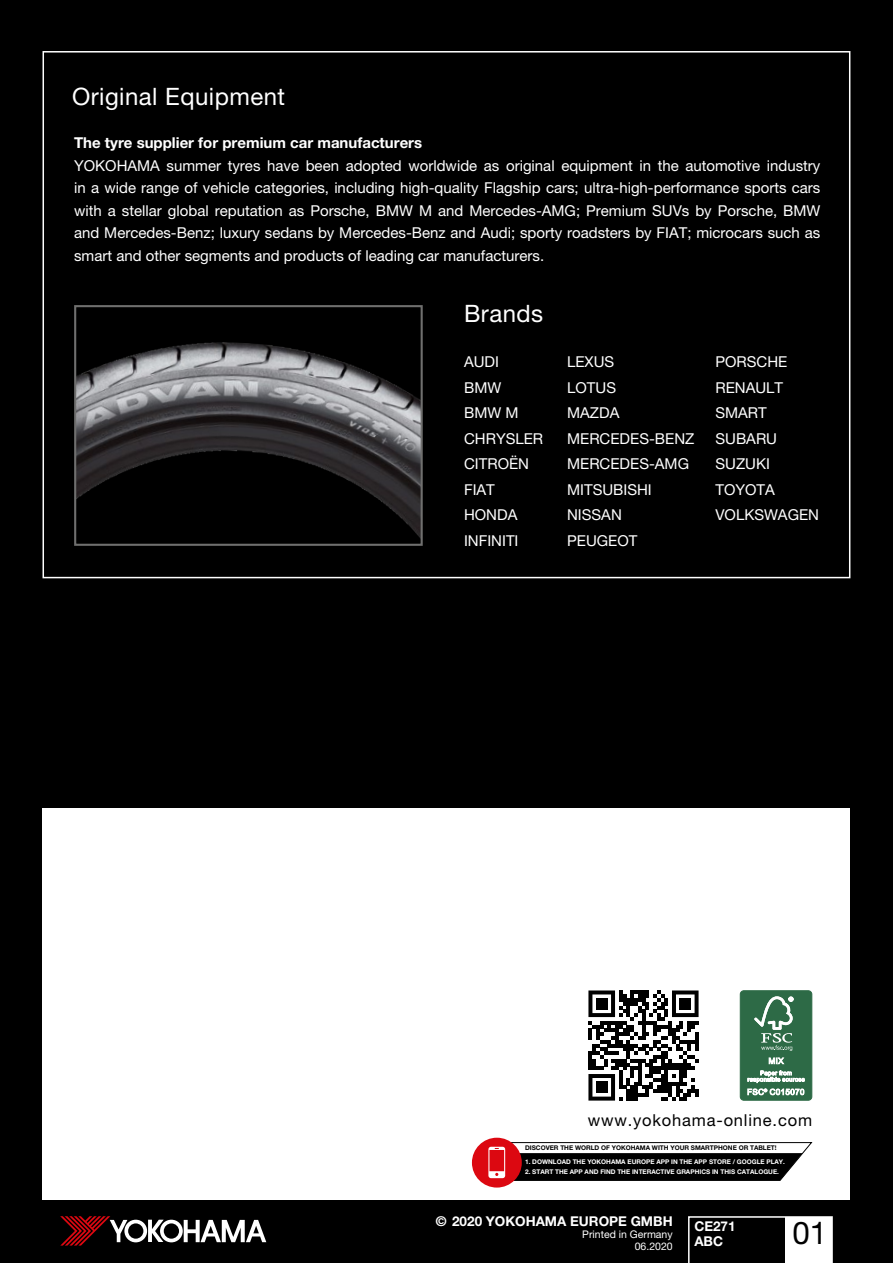
<style>
.page{position:relative;width:893px;height:1263px;background:#000}
.page>*{position:absolute;margin:0;border:0;box-sizing:border-box;transform-origin:0 0}
.t1{font:31.2px "Helvetica Neue LT Pro";color:#000}
.t2{font:24px "Helvetica Neue LT Pro";letter-spacing:.02em;color:#fff}
.t3{font:16.5px "Helvetica Neue LT Pro";letter-spacing:.05em;color:#000}
.t4{font:15px/25.5px "Helvetica Neue LT Pro";color:#fff}
.t5{font:700 15px "Helvetica Neue LT Pro";color:#fff}
.t6{font:700 13.5px/15px "Helvetica Neue LT Pro";color:#fff}
.t7{font:10.5px/12px "Helvetica Neue LT Pro";color:#fff;text-align:right}
.t8{font:700 6.45px "Helvetica Neue LT Pro";color:#fff}
.t9{font:700 6.45px "Helvetica Neue LT Pro";color:#000}
</style>
<div class="page">
<svg style="left:688px;top:1216px;width:145px;height:47px"></svg>
<div style="left:786px;top:1217px;width:46px;height:46px;background:#fff"></div>
<svg style="left:60px;top:1216px;width:206px;height:29px"></svg>
<div style="left:43px;top:808px;width:807px;height:391px;background:#fff"></div>
<div style="left:472px;top:1138px;width:50px;height:49px;background:#dc0811;border-radius:50%"></div>
<svg style="left:488px;top:1141px;width:324px;height:40px"></svg>
<div style="left:740px;top:991px;width:72px;height:109px;background:#2d6a46;border-radius:4px"></div>
<div style="left:740px;top:990px;width:72px;height:110px;border:1px solid #2d6a46;border-radius:4px"></div>
<svg style="left:754px;top:996px;width:39px;height:55px"></svg>
<svg style="left:769px;top:1057px;width:15px;height:7px"></svg>
<svg style="left:747px;top:1070px;width:58px;height:25px"></svg>
<svg style="left:588px;top:990px;width:111px;height:110px"></svg>
<div style="left:596px;top:998px;width:11px;height:11px;background:#000"></div>
<div style="left:680px;top:998px;width:11px;height:11px;background:#000"></div>
<div style="left:596px;top:1081px;width:11px;height:12px;background:#000"></div>
<img style="left:77px;top:342px;width:343px;height:196px">
<div style="left:74px;top:305px;width:349px;height:241px;border:2px solid #6f6f6e"></div>
<h2 class="t2" style="left:72px;top:82px;width:215px">Original Equipment</h2>
<p class="t5" style="left:74px;top:134px;width:349px">The tyre supplier for premium car manufacturers</p>
<p class="t4" style="left:74px;top:154px;width:748px;line-height:22.5px;text-align:justify">YOKOHAMA summer tyres have been adopted worldwide as original equipment in the automotive industry in a wide range of vehicle categories, including high-quality Flagship cars; ultra-high-performance sports cars with a stellar global reputation as Porsche, BMW M and Mercedes-AMG; Premium SUVs by Porsche, BMW and Mercedes-Benz; luxury sedans by Mercedes‑Benz and Audi; sporty roadsters by FIAT; microcars such as smart and other segments and products of leading car manufacturers.</p>
<h2 class="t2" style="left:464px;top:299px;width:81px">Brands</h2>
<p class="t4" style="left:464px;top:349px;width:81px">AUDI<br>BMW<br>BMW M<br>CHRYSLER<br>CITROËN<br>FIAT<br>HONDA<br>INFINITI</p>
<p class="t4" style="left:567px;top:349px;width:129px">LEXUS<br>LOTUS<br>MAZDA<br>MERCEDES-BENZ<br>MERCEDES-AMG<br>MITSUBISHI<br>NISSAN<br>PEUGEOT</p>
<p class="t4" style="left:715px;top:349px;width:105px">PORSCHE<br>RENAULT<br>SMART<br>SUBARU<br>SUZUKI<br>TOYOTA<br>VOLKSWAGEN</p>
<p class="t3" style="left:588px;top:1111px;width:226px">www.yokohama-online.com</p>
<p class="t9" style="left:525px;top:1144px;width:253px">DISCOVER THE WORLD OF YOKOHAMA WITH YOUR SMARTPHONE OR TABLET!</p>
<p class="t8" style="left:525px;top:1157px;width:261px">1. DOWNLOAD THE YOKOHAMA EUROPE APP IN THE APP STORE / GOOGLE PLAY.</p>
<p class="t8" style="left:525px;top:1167px;width:255px">2. START THE APP AND FIND THE INTERACTIVE GRAPHICS IN THIS CATALOGUE.</p>
<p class="t6" style="left:436px;top:1213px;width:238px">© 2020 YOKOHAMA EUROPE GMBH</p>
<p class="t7" style="left:582px;top:1228px;width:92px">Printed in Germany<br>06.2020</p>
<p class="t6" style="left:694px;top:1218px;width:43px">CE271<br>ABC</p>
<h1 class="t1" style="left:793px;top:1214px;width:36px">01</h1>
</div>
